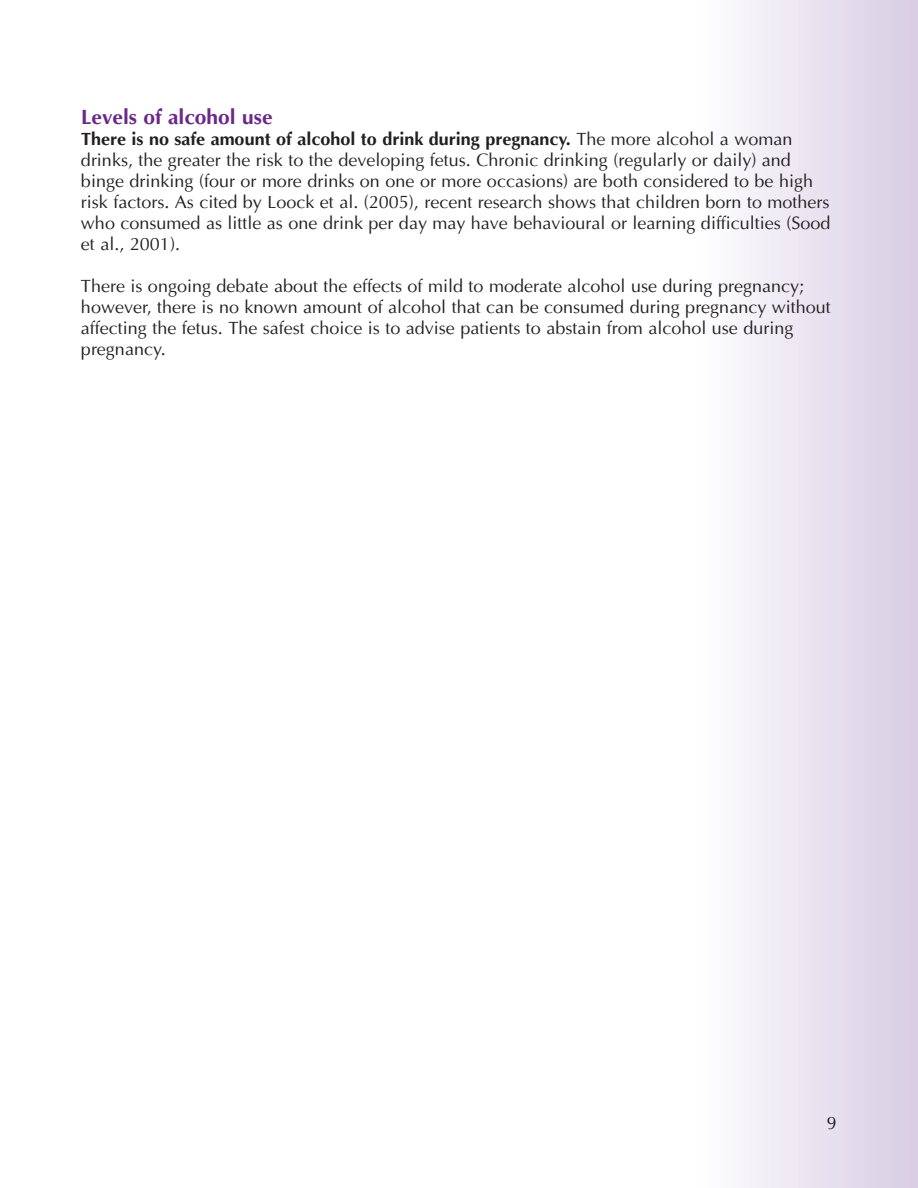
<style>
.page{position:relative;width:918px;height:1188px;background:#fff}
.page>*{position:absolute;margin:0;border:0;box-sizing:border-box;transform-origin:0 0}
.t1{font:700 21px "Ottawa";color:#6a288a}
.t2{font:18px/21px "Ottawa Plain";color:#231f20}
.t3{font:700 18px "Ottawa";color:#231f20}
.s1{font-family:"Ottawa Plain";font-weight:400}
</style>
<div class="page">
<div style="left:702px;top:0;width:216px;height:1188px;background:linear-gradient(to right,#fdfdfe,#d8cce3)"></div>
<p class="t1" style="left:81px;top:108px;width:193px">Levels of alcohol use</p>
<p class="t3" style="left:81px;top:131px;width:713px">There is no safe amount of alcohol to drink during pregnancy. <span class="s1">The more alcohol a woman</span></p>
<p class="t2" style="left:81px;top:151px;width:751px">drinks, the greater the risk to the developing fetus. Chronic drinking (regularly or daily) and binge drinking (four or more drinks on one or more occasions) are both considered to be high risk factors. As cited by Loock et al. (2005), recent research shows that children born to mothers who consumed as little as one drink per day may have behavioural or learning difficulties (Sood et al., 2001).</p>
<p class="t2" style="left:81px;top:277px;width:751px">There is ongoing debate about the effects of mild to moderate alcohol use during pregnancy; however, there is no known amount of alcohol that can be consumed during pregnancy without affecting the fetus. The safest choice is to advise patients to abstain from alcohol use during pregnancy.</p>
<p class="t2" style="left:827px;top:1114px;width:12px">9</p>
</div>
